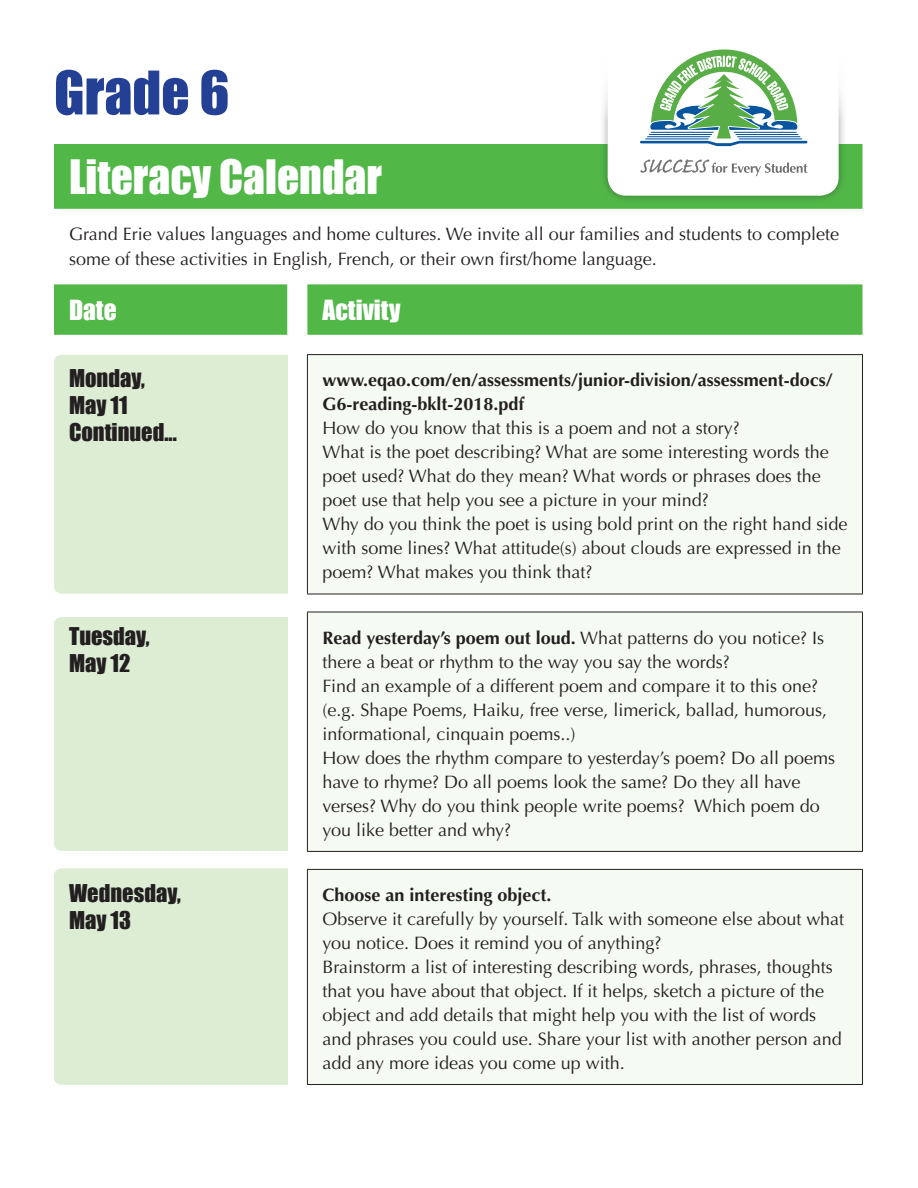
<style>
.page{position:relative;width:918px;height:1188px;background:#fff}
.page>*{position:absolute;margin:0;border:0;box-sizing:border-box;transform-origin:0 0}
.t1{font:55.5px "Impact";color:#234094}
.t2{font:43.5px "Impact";color:#fff}
.t3{font:25.5px "Impact";color:#fff}
.t4{font:22.5px/27px "Impact";color:#231f20}
.t5{font:18px/24px "Optima";color:#231f20}
.t6{font:700 18px/24px "Optima";color:#231f20}
.s1{font-weight:700}
</style>
<div class="page">
<div style="left:54px;top:355px;width:234px;height:239px;background:#dcedd4"></div>
<div style="left:54px;top:617px;width:234px;height:234px;background:#dcedd4"></div>
<div style="left:54px;top:868px;width:234px;height:217px;background:#dcedd4"></div>
<svg style="left:54px;top:144px;width:808px;height:191px;fill:#51b848"></svg>
<div style="left:307px;top:355px;width:555px;height:729px;background:#f5faf2"></div>
<hr style="left:307px;top:355px;width:1px;height:239px;background:#231f20">
<hr style="left:307px;top:869px;width:556px;height:1px;background:#231f20">
<hr style="left:307px;top:870px;width:1px;height:214px;background:#231f20">
<hr style="left:862px;top:870px;width:1px;height:214px;background:#231f20">
<hr style="left:307px;top:1084px;width:556px;height:1px;background:#231f20">
<hr style="left:307px;top:354px;width:556px;height:1px;background:#231f20">
<hr style="left:862px;top:355px;width:1px;height:239px;background:#231f20">
<hr style="left:307px;top:594px;width:556px;height:1px;background:#231f20">
<hr style="left:307px;top:612px;width:1px;height:239px;background:#231f20">
<hr style="left:862px;top:612px;width:1px;height:239px;background:#231f20">
<hr style="left:307px;top:851px;width:556px;height:1px;background:#231f20">
<hr style="left:307px;top:612px;width:556px;height:1px;background:#231f20">
<div style="left:599px;top:0;width:248px;height:204px;background:#231f20;opacity:.4"></div>
<svg style="left:608px;top:122px;width:231px;height:74px"></svg>
<div style="left:586px;top:0;width:272px;height:122px;background:#fff"></div>
<svg style="left:640px;top:50px;width:167px;height:96px"></svg>
<svg style="left:640px;top:159px;width:167px;height:17px"></svg>
<h1 class="t1" style="left:54px;top:50px;width:177px">Grade 6</h1>
<h2 class="t2" style="left:69px;top:143px;width:315px">Literacy Calendar</h2>
<p class="t5" style="left:69px;top:222px;width:772px;line-height:24.6px">Grand Erie values languages and home cultures. We invite all our families and students to complete some of these activities in English, French, or their own first/home language.</p>
<h3 class="t3" style="left:69px;top:290px;width:49px">Date</h3>
<h3 class="t3" style="left:322px;top:290px;width:80px">Activity</h3>
<p class="t4" style="left:69px;top:364px;width:109px">Monday,<br>May 11<br>Continued...</p>
<p class="t6" style="left:322px;top:368px;width:512px">www.eqao.com/en/assessments/junior-division/assessment-docs/<br>G6-reading-bklt-2018.pdf</p>
<p class="t5" style="left:322px;top:416px;width:527px">How do you know that this is a poem and not a story?<br>What is the poet describing? What are some interesting words the poet used? What do they mean? What words or phrases does the poet use that help you see a picture in your mind?<br>Why do you think the poet is using bold print on the right hand side with some lines? What attitude(s) about clouds are expressed in the poem? What makes you think that?</p>
<p class="t4" style="left:69px;top:622px;width:82px">Tuesday,<br>May 12</p>
<p class="t5" style="left:322px;top:626px;width:514px"><span class="s1">Read yesterday’s poem out loud.</span> What patterns do you notice? Is there a beat or rhythm to the way you say the words?<br>Find an example of a different poem and compare it to this one? (e.g. Shape Poems, Haiku, free verse, limerick, ballad, humorous, informational, cinquain poems..)<br>How does the rhythm compare to yesterday’s poem? Do all poems have to rhyme? Do all poems look the same? Do they all have verses? Why do you think people write poems? Which poem do you like better and why?</p>
<p class="t4" style="left:69px;top:879px;width:113px">Wednesday,<br>May 13</p>
<p class="t6" style="left:322px;top:883px;width:231px">Choose an interesting object.</p>
<p class="t5" style="left:322px;top:907px;width:523px">Observe it carefully by yourself. Talk with someone else about what you notice. Does it remind you of anything?<br>Brainstorm a list of interesting describing words, phrases, thoughts that you have about that object. If it helps, sketch a picture of the object and add details that might help you with the list of words and phrases you could use. Share your list with another person and add any more ideas you come up with.</p>
</div>
